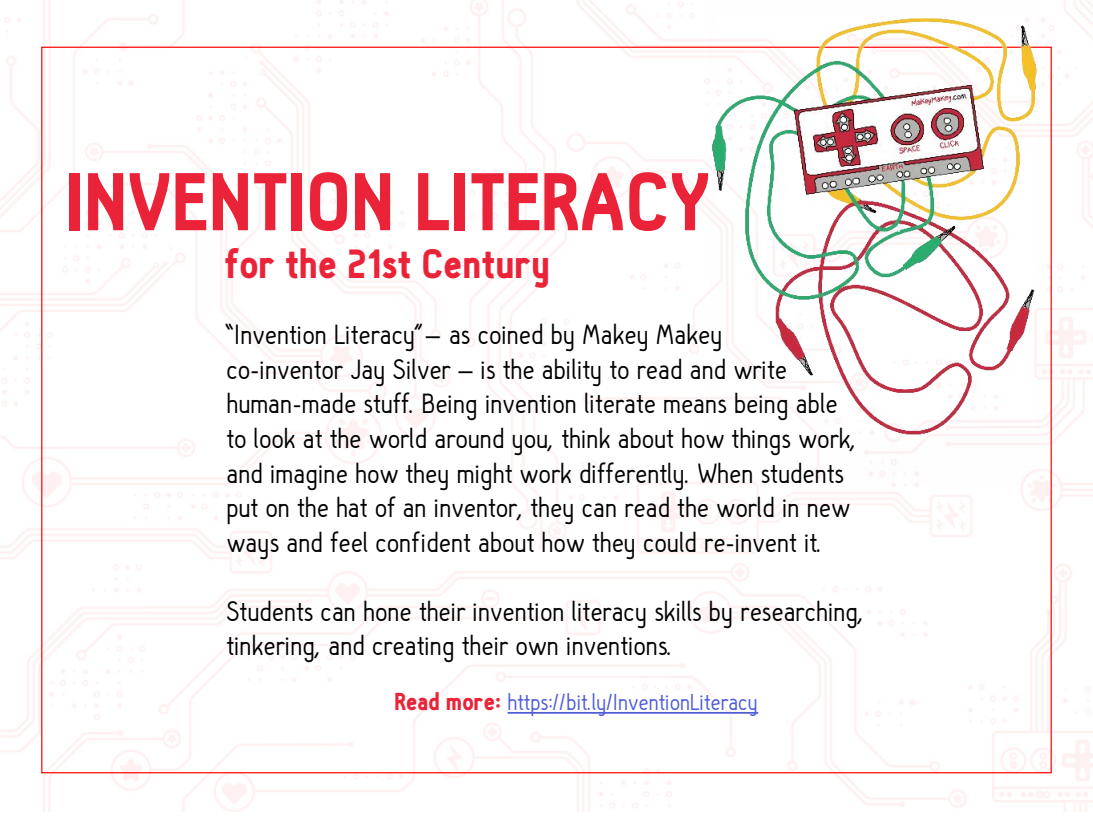
<style>
.page{position:relative;width:1093px;height:820px;background:#fff}
.page>*{position:absolute;margin:0;border:0;box-sizing:border-box;transform-origin:0 0}
.t1{font:900 80px "Hallosans";color:#ea2338}
.t2{font:900 40px "Hallosans";color:#ea2338}
.t3{font:28.8px/34.6px "Hallo Sans";color:#000}
.t4{font:24px "Hallo Sans";color:#4f5cd6}
.s1{font-family:"Hallosans";font-weight:900;color:#ea2338}
</style>
<div class="page">
<img style="left:710px;top:12px;width:330px;height:473px">
<hr style="left:508px;top:711px;width:250px;height:2px;background:#4f5cd6">
<h1 class="t1" style="left:66px;top:158px;width:645px">INVENTION LITERACY</h1>
<h2 class="t2" style="left:225px;top:242px;width:327px">for the 21st Century</h2>
<p class="t3" style="left:226px;top:318px;width:632px">”Invention Literacy“– as coined by Makey Makey<br>co-inventor Jay Silver – is the ability to read and write human-made stuff. Being invention literate means being able to look at the world around you, think about how things work, and imagine how they might work differently. When students put on the hat of an inventor, they can read the world in new ways and feel conf ident about how they could re-invent it.</p>
<p class="t3" style="left:226px;top:595px;width:639px">Students can hone their invention literacy skills by researching, tinkering, and creating their own inventions.</p>
<p class="t4" style="left:395px;top:689px;width:365px"><span class="s1">Read more:</span> https://bit.ly/InventionLiteracy</p>
</div>
